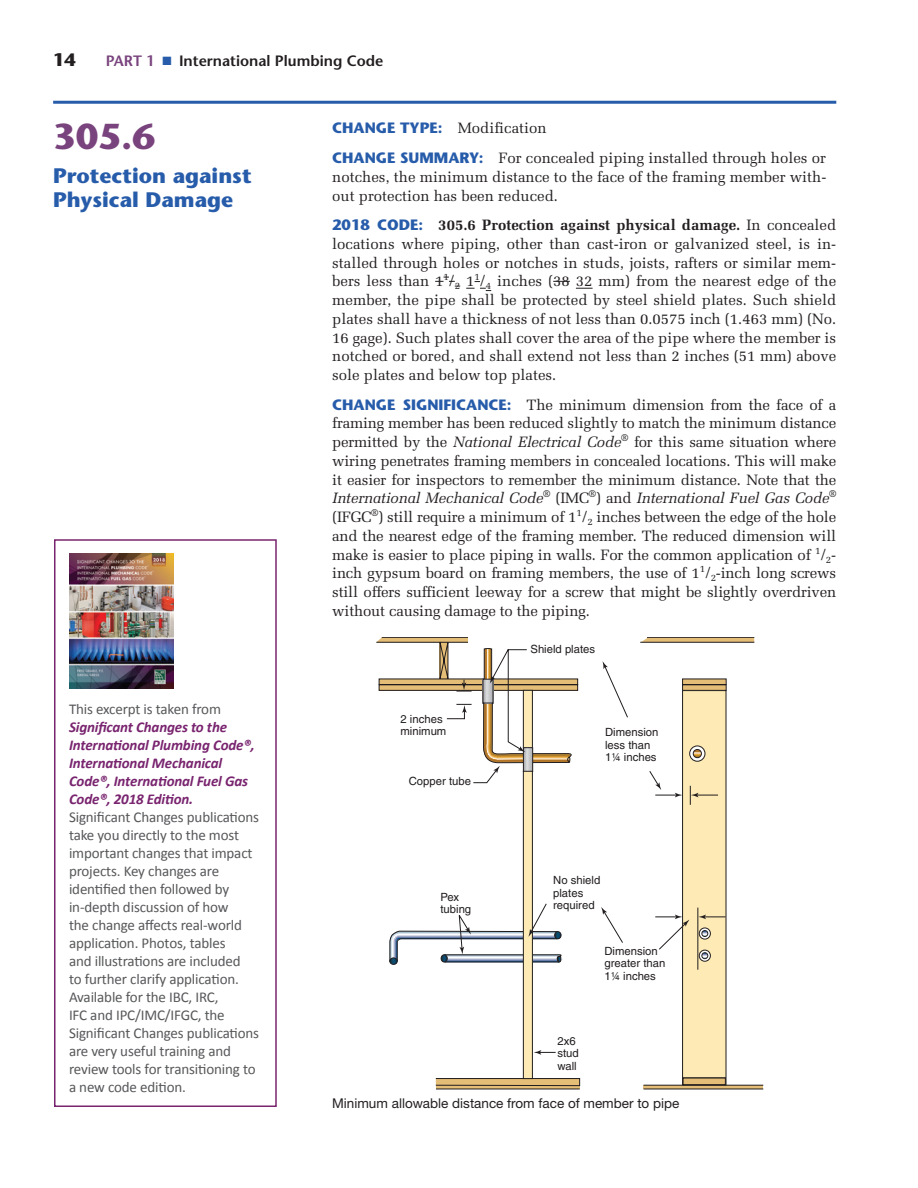
<style>
.page{position:relative;width:918px;height:1188px;background:#fff}
.page>*{position:absolute;margin:0;border:0;box-sizing:border-box;transform-origin:0 0}
.t1{font:700 36px "Stone Sans Std";color:#79437d}
.t2{font:700 21px/24px "Stone Sans Std";color:#275caa}
.t3{font:700 18px "Stone Sans Std";color:#231f20}
.t4{font:15px/18.8px "Melior LT Std";color:#231f20}
.t5{font:15px/18px "Calibri";letter-spacing:-.01em;color:#57585a}
.t6{font:italic 700 15px/18px "Calibri";letter-spacing:-.01em;color:#79246f}
.t7{font:600 15px "Stone Sans Std";color:#231f20}
.t8{font:13.5px "Helvetica Neue LT Std";color:#231f20}
.t9{font:11.25px/12.6px "Helvetica";color:#211d1e}
.s1{color:#79437d}
.s2{color:#275caa}
.s3{font-family:"Stone Sans Std";font-weight:700;color:#275caa}
.s4{font-weight:700}
.s5{font-style:italic}
</style>
<div class="page">
<hr style="left:53px;top:101px;width:783px;height:3px;background:#275caa">
<svg style="left:466px;top:288px;width:25px;height:3px"></svg>
<svg style="left:576px;top:288px;width:17px;height:1px"></svg>
<svg style="left:435px;top:277px;width:25px;height:10px"></svg>
<svg style="left:553px;top:281px;width:17px;height:1px"></svg>
<svg style="left:641px;top:638px;width:113px;height:4px"></svg>
<hr style="left:647px;top:637px;width:107px;height:1px;background:#211d1e">
<hr style="left:640px;top:642px;width:114px;height:1px;background:#211d1e">
<div style="left:379px;top:679px;width:199px;height:6px;background:#e4bd77"></div>
<div style="left:379px;top:679px;width:199px;height:6px;border:1px solid #211d1e"></div>
<div style="left:683px;top:679px;width:43px;height:6px;background:#e4bd77"></div>
<div style="left:682px;top:679px;width:44px;height:6px;border:1px solid #211d1e"></div>
<div style="left:379px;top:685px;width:199px;height:5px;background:#e4bd77"></div>
<div style="left:379px;top:685px;width:199px;height:6px;border:1px solid #211d1e"></div>
<div style="left:683px;top:685px;width:43px;height:5px;background:#e4bd77"></div>
<svg style="left:435px;top:769px;width:328px;height:320px"></svg>
<svg style="left:603px;top:662px;width:25px;height:56px"></svg>
<div style="left:683px;top:691px;width:43px;height:394px;background:#fdeab4"></div>
<div style="left:682px;top:690px;width:44px;height:395px;border:1px solid #211e1e"></div>
<svg style="left:690px;top:786px;width:28px;height:19px"></svg>
<hr style="left:698px;top:908px;width:1px;height:62px;background:#211d1e">
<svg style="left:690px;top:746px;width:15px;height:15px"></svg>
<div style="left:689px;top:746px;width:16px;height:16px;border:1px solid #211d1e;border-radius:50%"></div>
<svg style="left:693px;top:749px;width:8px;height:9px"></svg>
<div style="left:693px;top:749px;width:9px;height:9px;border:1px solid #211d1e;border-radius:50%"></div>
<svg style="left:649px;top:770px;width:33px;height:27px"></svg>
<svg style="left:458px;top:913px;width:269px;height:166px"></svg>
<svg style="left:601px;top:907px;width:22px;height:36px"></svg>
<svg style="left:534px;top:1050px;width:22px;height:5px"></svg>
<svg style="left:376px;top:637px;width:198px;height:136px"></svg>
<div style="left:683px;top:1078px;width:42px;height:7px;background:#e4bd77"></div>
<div style="left:683px;top:1078px;width:43px;height:7px;border:1px solid #211d1e"></div>
<div style="left:523px;top:771px;width:9px;height:308px;background:#fdeab4"></div>
<div style="left:523px;top:771px;width:10px;height:308px;border:1px solid #211e1e"></div>
<svg style="left:389px;top:903px;width:174px;height:62px"></svg>
<svg style="left:655px;top:915px;width:34px;height:35px"></svg>
<div style="left:54px;top:539px;width:223px;height:568px;border:2px solid #79246f"></div>
<img style="left:69px;top:553px;width:104px;height:135px">
<p class="t3" style="left:53px;top:49px;width:24px">14</p>
<p class="t7" style="left:106px;top:52px;width:279px"><span class="s1">PART 1</span> <span class="s2">■</span> International Plumbing Code</p>
<h1 class="t1" style="left:53px;top:115px;width:104px">305.6</h1>
<h2 class="t2" style="left:53px;top:164px;width:200px">Protection against<br>Physical Damage</h2>
<p class="t5" style="left:69px;top:700px;width:154px">This excerpt is taken from</p>
<p class="t6" style="left:69px;top:718px;width:187px">Significant Changes to the<br>International Plumbing Code®,<br>International Mechanical<br>Code®, International Fuel Gas<br>Code®, 2018 Edition.</p>
<p class="t5" style="left:69px;top:808px;width:192px">Significant Changes publications take you directly to the most important changes that impact projects. Key changes are identified then followed by in-depth discussion of how<br>the change affects real-world application. Photos, tables<br>and illustrations are included<br>to further clarify application.<br>Available for the IBC, IRC,<br>IFC and IPC/IMC/IFGC, the<br>Significant Changes publications are very useful training and review tools for transitioning to a new code edition.</p>
<p class="t4" style="left:332px;top:114px;width:495px;line-height:29.5px"><span class="s3">CHANGE TYPE:</span> Modification<br><span class="s3">CHANGE SUMMARY:</span> For concealed piping installed through holes or</p>
<p class="t4" style="left:332px;top:167px;width:496px">notches, the minimum distance to the face of the framing member with&shy;out protection has been reduced.</p>
<p class="t4" style="left:332px;top:216px;width:506px;text-align:justify"><span class="s3">2018 CODE:</span> <span class="s4">305.6 Protection against physical damage.</span> In concealed locations where piping, other than cast-iron or galvanized steel, is in&shy;stalled through holes or notches in studs, joists, rafters or similar mem&shy;bers less than 1<sup>1</sup>/<sub>2</sub> 1<sup>1</sup>/<sub>4</sub> inches (38 32 mm) from the nearest edge of the member, the pipe shall be protected by steel shield plates. Such shield plates shall have a thickness of not less than 0.0575 inch (1.463 mm) (No.<br>16 gage). Such plates shall cover the area of the pipe where the member is notched or bored, and shall extend not less than 2 inches (51 mm) above sole plates and below top plates.</p>
<p class="t4" style="left:332px;top:395px;width:506px;text-align:justify"><span class="s3">CHANGE SIGNIFICANCE:</span> The minimum dimension from the face of a framing member has been reduced slightly to match the minimum distance permitted by the <span class="s5">National Electrical Code</span><sup>®</sup> for this same situation where wiring penetrates framing members in concealed locations. This will make it easier for inspectors to remember the minimum distance. Note that the <span class="s5">International Mechanical Code</span><sup>®</sup> (IMC<sup>®</sup>) and <span class="s5">International Fuel Gas Code</span><sup>® </sup>(IFGC<sup>®</sup>) still require a minimum of 1<sup>1</sup>/<sub>2</sub> inches between the edge of the hole and the nearest edge of the framing member. The reduced dimension will make is easier to place piping in walls. For the common application of <sup>1</sup>/<sub>2</sub>- inch gypsum board on framing members, the use of 1<sup>1</sup>/<sub>2</sub>-inch long screws still offers sufficient leeway for a screw that might be slightly overdriven without causing damage to the piping.</p>
<p class="t9" style="left:530px;top:643px;width:66px">Shield plates</p>
<p class="t9" style="left:401px;top:712px;width:47px">2 inches minimum</p>
<p class="t9" style="left:409px;top:775px;width:64px">Copper tube</p>
<p class="t9" style="left:440px;top:890px;width:32px">Pex tubing</p>
<p class="t9" style="left:605px;top:726px;width:55px">Dimension less than<br>1¼ inches</p>
<p class="t9" style="left:553px;top:874px;width:49px">No shield plates required</p>
<p class="t9" style="left:557px;top:1034px;width:23px">2x6 stud wall</p>
<p class="t9" style="left:604px;top:944px;width:62px">Dimension greater than<br>1¼ inches</p>
<p class="t8" style="left:332px;top:1095px;width:349px">Minimum allowable distance from face of member to pipe</p>
</div>
